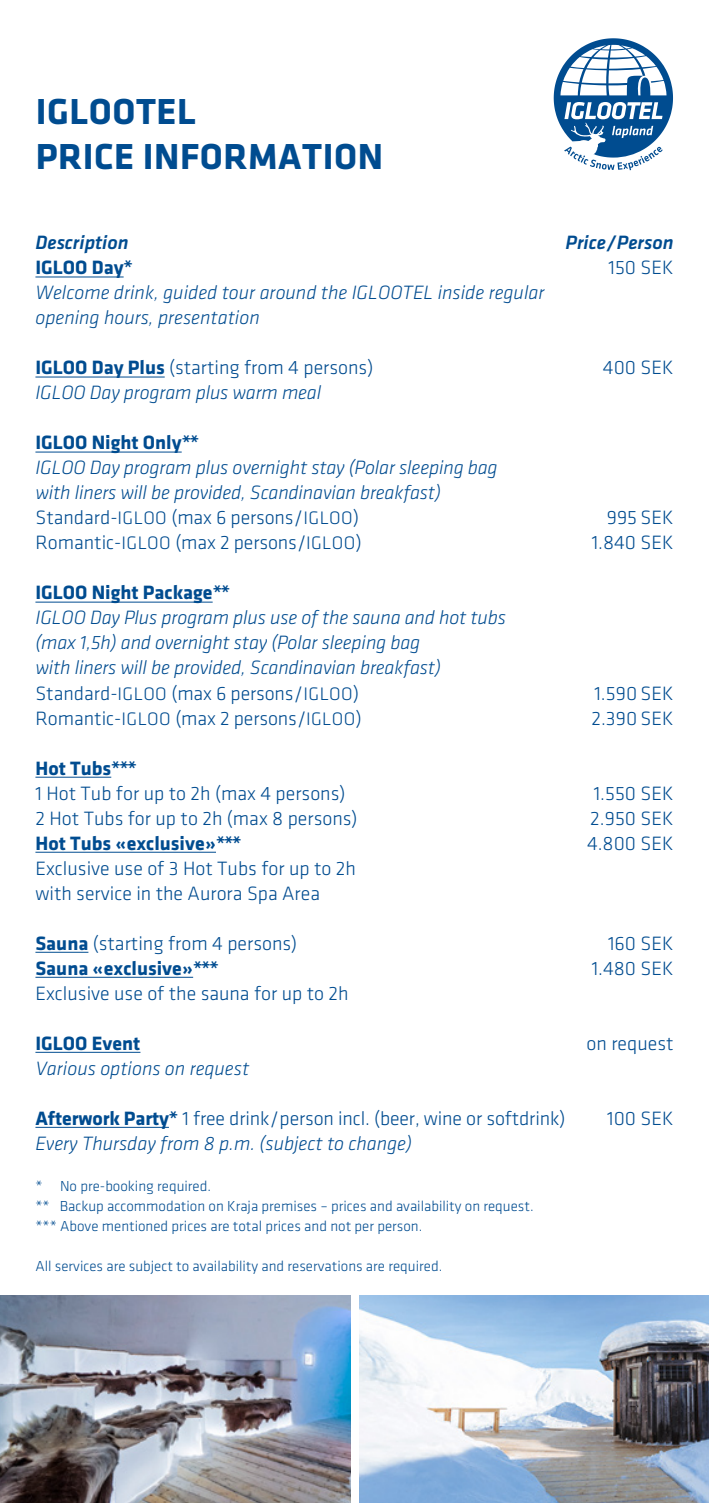
<style>
.page{position:relative;width:709px;height:1503px;background:#fff}
.page>*{position:absolute;margin:0;border:0;box-sizing:border-box;transform-origin:0 0}
.t1{font:37.5px/45px "Klavika Bold Bold OSF";letter-spacing:.015em;color:#004c90}
.t2{font:italic 300 20px/25px "Klavika";letter-spacing:-.005em;color:#004c90}
.t3{font:300 20px/25px "Klavika";color:#004c90}
.t4{font:20px "Klavika Bold Bold OSF";color:#004c90}
.t5{font:italic 500 20px "Klavika";color:#004c90}
.t6{font:300 15px/20px "Klavika";color:#004c90}
.s1{font-family:"Klavika Bold Bold OSF";font-weight:400;font-style:normal}
.s2{font-style:normal}
.s3{font-style:normal;font-size:18.75px}
.s4{font-family:"Klavika Bold Bold OSF";font-weight:400}
.s5{font-style:italic}
</style>
<div class="page">
<hr style="left:35px;top:276px;width:89px;height:1px;background:#004c90">
<hr style="left:35px;top:376px;width:130px;height:1px;background:#004c90">
<hr style="left:35px;top:451px;width:147px;height:1px;background:#004c90">
<hr style="left:35px;top:601px;width:178px;height:1px;background:#004c90">
<hr style="left:35px;top:776px;width:76px;height:1px;background:#004c90">
<hr style="left:35px;top:851px;width:181px;height:1px;background:#004c90">
<hr style="left:35px;top:951px;width:53px;height:1px;background:#004c90">
<hr style="left:35px;top:976px;width:158px;height:1px;background:#004c90">
<hr style="left:35px;top:1051px;width:105px;height:1px;background:#004c90">
<hr style="left:35px;top:1126px;width:134px;height:1px;background:#004c90">
<svg style="left:553px;top:38px;width:120px;height:132px"></svg>
<img style="left:359px;top:1295px;width:350px;height:207px">
<img style="left:0;top:1295px;width:350px;height:207px">
<h1 class="t1" style="left:36px;top:89px;width:349px">IGLOOTEL<br>PRICE INFORMATION</h1>
<p class="t5" style="left:35px;top:232px;width:95px">Description</p>
<p class="t4" style="left:35px;top:257px;width:99px">IGLOO Day*</p>
<p class="t2" style="left:35px;top:280px;width:510px">Welcome drink, guided tour around the IGLOOTEL inside regular opening hours, presentation</p>
<p class="t2" style="left:35px;top:355px;width:339px"><span class="s1">IGLOO Day Plus</span> <span class="s2">(starting from 4 persons)<br></span>IGLOO Day program plus warm meal</p>
<p class="t4" style="left:35px;top:432px;width:165px">IGLOO Night Only**</p>
<p class="t2" style="left:35px;top:455px;width:464px">IGLOO Day program plus overnight stay (Polar sleeping bag with liners will be provided, Scandinavian breakfast)<br><span class="s2">Standard-</span><span class="s3">IGLOO</span> <span class="s2">(max 6 persons/</span><span class="s3">IGLOO</span><span class="s2">)<br>Romantic-</span><span class="s3">IGLOO</span> <span class="s2">(max 2 persons/</span><span class="s3">IGLOO</span><span class="s2">)</span></p>
<p class="t4" style="left:35px;top:582px;width:196px">IGLOO Night Package**</p>
<p class="t2" style="left:35px;top:605px;width:472px">IGLOO Day Plus program plus use of the sauna and hot tubs (max 1,5h) and overnight stay (Polar sleeping bag<br>with liners will be provided, Scandinavian breakfast)<br><span class="s2">Standard-</span><span class="s3">IGLOO</span> <span class="s2">(max 6 persons/</span><span class="s3">IGLOO</span><span class="s2">)<br>Romantic-</span><span class="s3">IGLOO</span> <span class="s2">(max 2 persons/</span><span class="s3">IGLOO</span><span class="s2">)</span></p>
<p class="t4" style="left:35px;top:757px;width:103px">Hot Tubs***</p>
<p class="t3" style="left:35px;top:780px;width:324px">1 Hot Tub for up to 2h (max 4 persons)<br>2 Hot Tubs for up to 2h (max 8 persons)</p>
<p class="t4" style="left:35px;top:832px;width:208px">Hot Tubs «exclusive»***</p>
<p class="t3" style="left:35px;top:855px;width:322px">Exclusive use of 3 Hot Tubs for up to 2h with service in the Aurora Spa Area</p>
<p class="t3" style="left:35px;top:930px;width:263px"><span class="s4">Sauna</span> (starting from 4 persons)</p>
<p class="t4" style="left:35px;top:957px;width:185px">Sauna «exclusive»***</p>
<p class="t3" style="left:35px;top:980px;width:315px">Exclusive use of the sauna for up to 2h</p>
<p class="t4" style="left:35px;top:1032px;width:106px">IGLOO Event</p>
<p class="t2" style="left:35px;top:1055px;width:215px">Various options on request</p>
<p class="t3" style="left:35px;top:1105px;width:531px"><span class="s4">Afterwork Party*</span> 1 free drink/person incl. (beer, wine or softdrink)<br><span class="s5">Every Thursday from 8 p.m. (subject to change)</span></p>
<p class="t5" style="left:565px;top:232px;width:109px">Price/Person</p>
<p class="t3" style="left:608px;top:255px;width:66px">150 SEK</p>
<p class="t3" style="left:603px;top:355px;width:72px">400 SEK</p>
<p class="t3" style="left:591px;top:505px;width:83px;text-align:right">995 SEK<br>1.840 SEK</p>
<p class="t3" style="left:591px;top:680px;width:84px">1.590 SEK<br>2.390 SEK</p>
<p class="t3" style="left:587px;top:780px;width:88px;text-align:center">1.550 SEK<br>2.950 SEK<br>4.800 SEK</p>
<p class="t3" style="left:591px;top:930px;width:83px;text-align:right">160 SEK<br>1.480 SEK</p>
<p class="t3" style="left:586px;top:1030px;width:88px">on request</p>
<p class="t3" style="left:607px;top:1105px;width:68px">100 SEK</p>
<p class="t6" style="left:35px;top:1176px;width:500px">* No pre-booking required.<br>** Backup accommodation on Kraja premises – prices and availability on request. *** Above mentioned prices are total prices and not per person.</p>
<p class="t6" style="left:35px;top:1256px;width:408px">All services are subject to availability and reservations are required.</p>
</div>
